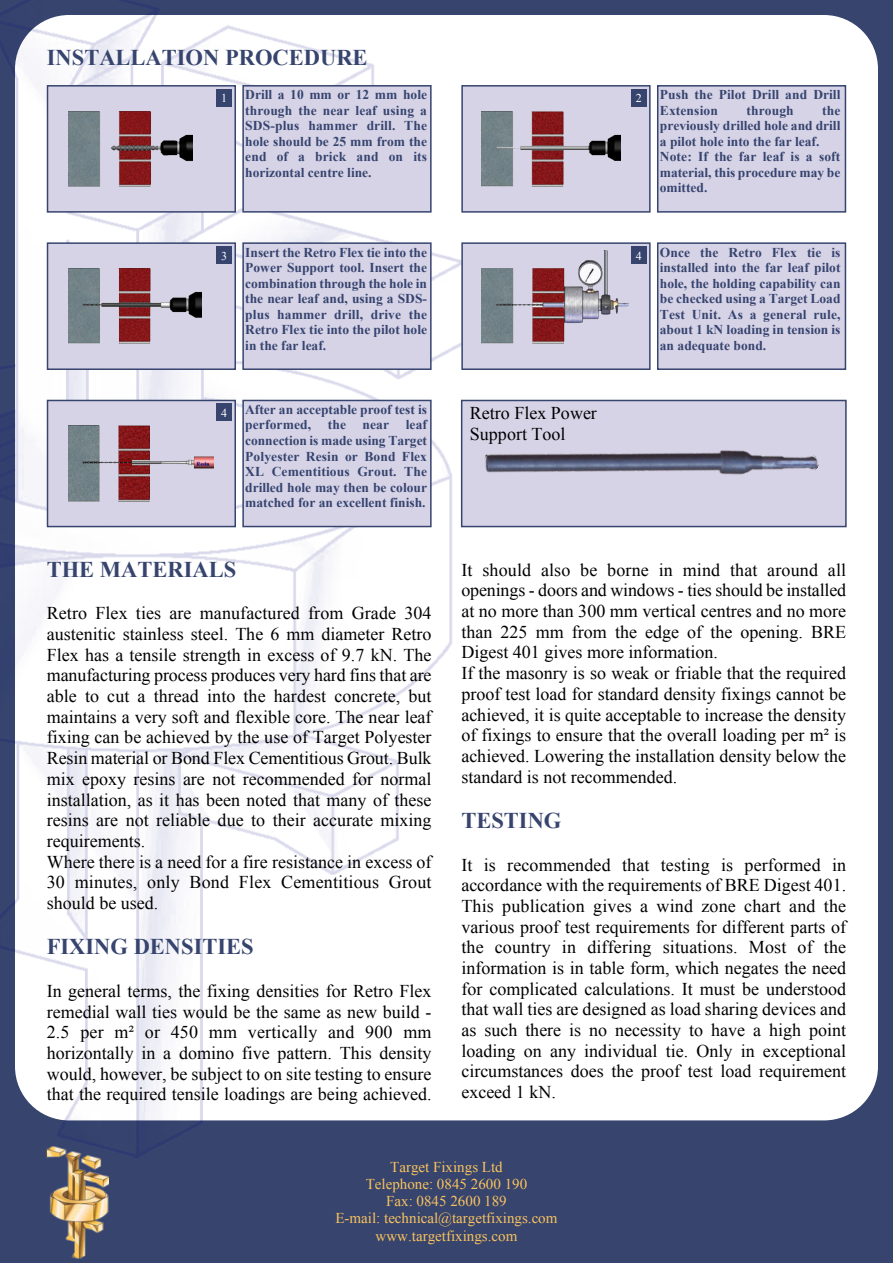
<style>
.page{position:relative;width:893px;height:1263px;background:#36446e}
.page>*{position:absolute;margin:0;border:0;box-sizing:border-box;transform-origin:0 0}
.t1{font:700 22.5px "Times New Roman";color:#36446e}
.t2{font:18px/20.7px "Times New Roman";color:#000}
.t3{font:15px/17.2px "Times New Roman";color:#fac35d;text-align:center}
.t4{font:700 13.5px/15.5px "Times New Roman";color:#36446e;text-align:justify}
.t5{font:12px "Times New Roman";color:#fff}
</style>
<div class="page">
<div style="left:0;top:0;width:893px;height:1135px;background:#fff;border:15px solid #36446e;border-radius:61px"></div>
<img style="left:0;top:0;width:465px;height:1157px">
<img style="left:47px;top:1146px;width:62px;height:112px">
<div style="left:242px;top:85px;width:190px;height:128px;background:#d6d3e7;border:2px solid #36446e"></div>
<div style="left:657px;top:85px;width:189px;height:128px;background:#d6d3e7;border:2px solid #36446e"></div>
<div style="left:242px;top:242px;width:190px;height:128px;background:#d6d3e7;border:2px solid #36446e"></div>
<div style="left:461px;top:85px;width:190px;height:128px;background:#d6d3e7;border:2px solid #36446e"></div>
<div style="left:631px;top:89px;width:16px;height:17px;background:#36446e"></div>
<div style="left:657px;top:242px;width:189px;height:128px;background:#d6d3e7;border:2px solid #36446e"></div>
<div style="left:242px;top:400px;width:190px;height:127px;background:#d6d3e7;border:2px solid #36446e"></div>
<div style="left:47px;top:85px;width:189px;height:128px;background:#d6d3e7;border:2px solid #36446e"></div>
<div style="left:216px;top:89px;width:16px;height:17px;background:#36446e"></div>
<img style="left:68px;top:111px;width:124px;height:75px">
<img style="left:481px;top:111px;width:139px;height:75px">
<div style="left:47px;top:242px;width:189px;height:128px;background:#d6d3e7;border:2px solid #36446e"></div>
<div style="left:216px;top:247px;width:16px;height:17px;background:#36446e"></div>
<img style="left:68px;top:269px;width:134px;height:75px">
<div style="left:461px;top:242px;width:190px;height:128px;background:#d6d3e7;border:2px solid #36446e"></div>
<div style="left:631px;top:247px;width:16px;height:17px;background:#36446e"></div>
<img style="left:481px;top:250px;width:147px;height:58px">
<div style="left:47px;top:400px;width:189px;height:127px;background:#d6d3e7;border:2px solid #36446e"></div>
<div style="left:216px;top:404px;width:16px;height:17px;background:#36446e"></div>
<img style="left:68px;top:426px;width:146px;height:75px">
<div style="left:461px;top:400px;width:386px;height:127px;background:#d6d3e7;border:2px solid #36446e"></div>
<img style="left:478px;top:308px;width:342px;height:220px">
<p class="t1" style="left:47px;top:50px;width:322px">INSTALLATION PROCEDURE</p>
<p class="t5" style="left:221px;top:94px;width:7px">1</p>
<p class="t4" style="left:245px;top:88px;width:183px">Drill a 10 mm or 12 mm hole through the near leaf using a SDS-plus hammer drill. The hole should be 25 mm from the end of a brick and on its horizontal centre line.</p>
<p class="t4" style="left:660px;top:88px;width:182px">Push the Pilot Drill and Drill<br>Extension</p>
<p class="t5" style="left:636px;top:94px;width:7px">2</p>
<p class="t4" style="left:660px;top:104px;width:182px;text-align:left;text-indent:162px">the previously drilled hole and drill a pilot hole into the far leaf.<br>Note: If the far leaf is a soft material, this procedure may be omitted.</p>
<p class="t4" style="left:746px;top:104px;width:49px">through</p>
<p class="t4" style="left:245px;top:246px;width:183px">Insert the Retro Flex tie into the Power Support tool. Insert the combination through the hole in the near leaf and, using a SDS&shy;plus hammer drill, drive the Retro Flex tie into the pilot hole in the far leaf.</p>
<p class="t5" style="left:221px;top:251px;width:7px">3</p>
<p class="t5" style="left:636px;top:251px;width:7px">4</p>
<p class="t4" style="left:660px;top:246px;width:182px">Once the Retro Flex tie is installed into the far leaf pilot hole, the holding capability can be checked using a Target Load Test Unit. As a general rule, about 1 kN loading in tension is an adequate bond.</p>
<p class="t4" style="left:245px;top:403px;width:183px">After an acceptable proof test is performed, the near leaf connection is made using Target Polyester Resin or Bond Flex XL Cementitious Grout. The drilled hole may then be colour matched for an excellent finish.</p>
<p class="t5" style="left:221px;top:409px;width:7px">4</p>
<p class="t2" style="left:470px;top:404px;width:129px">Retro Flex Power<br>Support Tool</p>
<p class="t1" style="left:47px;top:561px;width:191px">THE MATERIALS</p>
<p class="t2" style="left:47px;top:605px;width:386px">Retro Flex ties are manufactured from Grade 304 austenitic stainless steel. The 6 mm diameter Retro Flex has a tensile strength in excess of 9.7 kN. The manufacturing process produces very hard fins that are able to cut a thread into the hardest concrete, but maintains a very soft and flexible core. The near leaf fixing can be achieved by the use of Target Polyester Resin material or Bond Flex Cementitious Grout. Bulk mix epoxy resins are not recommended for normal installation, as it has been noted that many of these resins are not reliable due to their accurate mixing requirements.<br>Where there is a need for a fire resistance in excess of 30 minutes, only Bond Flex Cementitious Grout should be used.</p>
<p class="t1" style="left:47px;top:939px;width:209px">FIXING DENSITIES</p>
<p class="t2" style="left:47px;top:982px;width:386px;text-align:justify">In general terms, the fixing densities for Retro Flex remedial wall ties would be the same as new build - 2.5 per m² or 450 mm vertically and 900 mm horizontally in a domino five pattern. This density would, however, be subject to on site testing to ensure that the required tensile loadings are being achieved.</p>
<p class="t2" style="left:461px;top:561px;width:386px">It should also be borne in mind that around all openings - doors and windows - ties should be installed at no more than 300 mm vertical centres and no more than 225 mm from the edge of the opening. BRE Digest 401 gives more information.<br>If the masonry is so weak or friable that the required proof test load for standard density fixings cannot be achieved, it is quite acceptable to increase the density of fixings to ensure that the overall loading per m² is achieved. Lowering the installation density below the standard is not recommended.</p>
<p class="t1" style="left:461px;top:813px;width:102px">TESTING</p>
<p class="t2" style="left:461px;top:856px;width:386px;text-align:justify">It is recommended that testing is performed in accordance with the requirements of BRE Digest 401.<br>This publication gives a wind zone chart and the various proof test requirements for different parts of the country in differing situations. Most of the information is in table form, which negates the need for complicated calculations. It must be understood that wall ties are designed as load sharing devices and as such there is no necessity to have a high point loading on any individual tie. Only in exceptional circumstances does the proof test load requirement exceed 1 kN.</p>
<p class="t3" style="left:335px;top:1159px;width:224px">Target Fixings Ltd<br>Telephone: 0845 2600 190<br>Fax: 0845 2600 189<br>E-mail: technical@targetfixings.com www.targetfixings.com</p>
</div>
